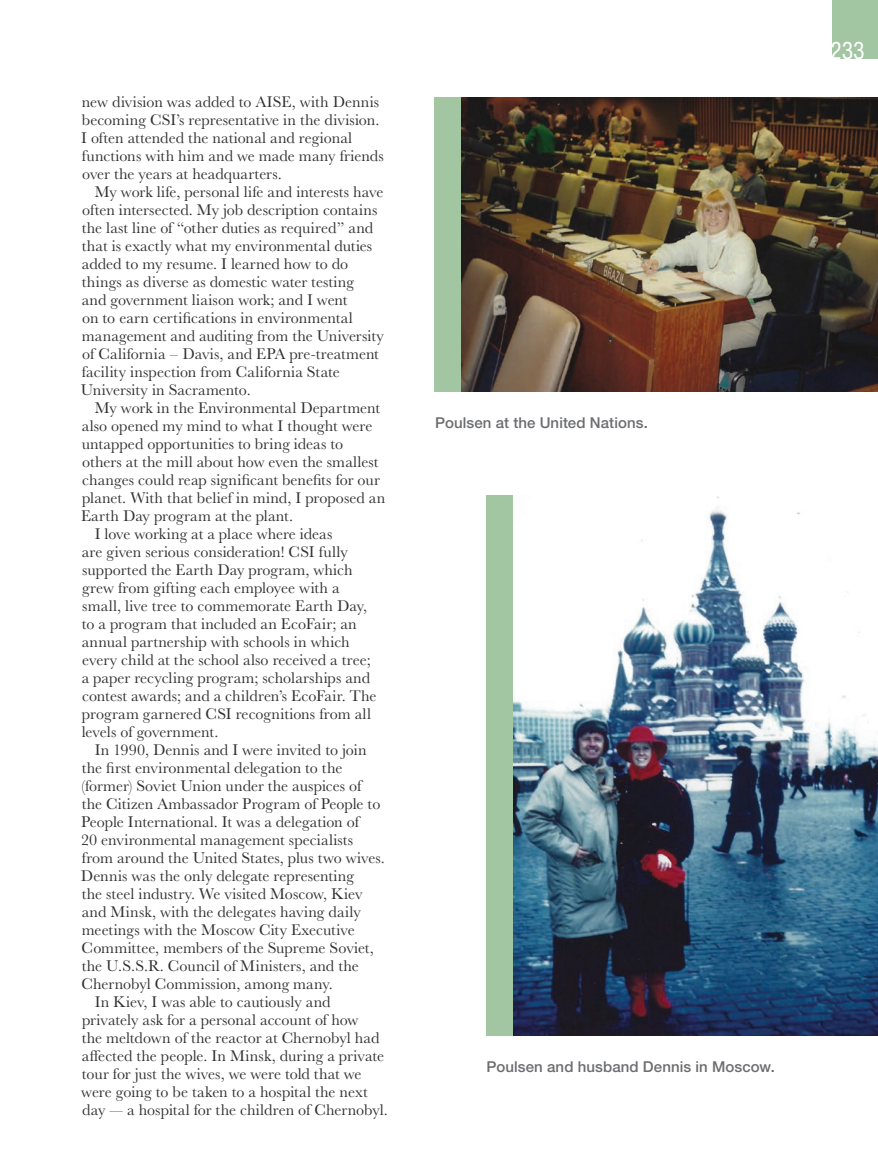
<style>
.page{position:relative;width:878px;height:1175px;background:#fff}
.page>*{position:absolute;margin:0;border:0;box-sizing:border-box;transform-origin:0 0}
.t1{font:24px "Helvetica Now Text Cn";color:#fff}
.t2{font:15.9px "Baskerville URW";letter-spacing:.005em;color:#312f30}
.t3{font:500 15px "Helvetica Neue";letter-spacing:.005em;color:#6c6d70}
</style>
<div class="page">
<div style="left:832px;top:0;width:46px;height:58px;background:#a2c5a2"></div>
<img style="left:461px;top:98px;width:417px;height:294px">
<div style="left:435px;top:98px;width:26px;height:294px;background:#a2c5a2"></div>
<img style="left:512px;top:495px;width:366px;height:540px">
<div style="left:486px;top:495px;width:26px;height:540px;background:#a2c5a2"></div>
<p class="t2" style="left:82px;top:90px;width:299px">new division was added to AISE, with Dennis</p>
<p class="t2" style="left:82px;top:108px;width:299px">becoming CSI’s representative in the division.</p>
<p class="t2" style="left:81px;top:126px;width:272px">I often attended the national and regional</p>
<p class="t2" style="left:82px;top:144px;width:303px">functions with him and we made many friends</p>
<p class="t2" style="left:82px;top:162px;width:201px">over the years at headquarters.</p>
<p class="t2" style="left:95px;top:180px;width:290px">My work life, personal life and interests have</p>
<p class="t2" style="left:82px;top:198px;width:297px">often intersected. My job description contains</p>
<p class="t2" style="left:82px;top:216px;width:293px">the last line of “other duties as required” and</p>
<p class="t2" style="left:82px;top:234px;width:292px">that is exactly what my environmental duties</p>
<p class="t2" style="left:82px;top:252px;width:268px">added to my resume. I learned how to do</p>
<p class="t2" style="left:82px;top:270px;width:274px">things as diverse as domestic water testing</p>
<p class="t2" style="left:82px;top:288px;width:267px">and government liaison work; and I went</p>
<p class="t2" style="left:82px;top:307px;width:272px">on to earn certifications in environmental</p>
<p class="t2" style="left:82px;top:325px;width:304px">management and auditing from the University</p>
<p class="t2" style="left:82px;top:343px;width:298px">of California – Davis, and EPA pre-treatment</p>
<p class="t2" style="left:82px;top:361px;width:259px">facility inspection from California State</p>
<p class="t2" style="left:81px;top:379px;width:171px">University in Sacramento.</p>
<p class="t2" style="left:95px;top:397px;width:287px">My work in the Environmental Department</p>
<p class="t2" style="left:82px;top:415px;width:292px">also opened my mind to what I thought were</p>
<p class="t2" style="left:82px;top:433px;width:263px">untapped opportunities to bring ideas to</p>
<p class="t2" style="left:82px;top:451px;width:298px">others at the mill about how even the smallest</p>
<p class="t2" style="left:82px;top:469px;width:299px">changes could reap significant benefits for our</p>
<p class="t2" style="left:82px;top:487px;width:305px">planet. With that belief in mind, I proposed an</p>
<p class="t2" style="left:81px;top:505px;width:213px">Earth Day program at the plant.</p>
<p class="t2" style="left:95px;top:523px;width:239px">I love working at a place where ideas</p>
<p class="t2" style="left:82px;top:541px;width:267px">are given serious consideration! CSI fully</p>
<p class="t2" style="left:82px;top:559px;width:272px">supported the Earth Day program, which</p>
<p class="t2" style="left:82px;top:577px;width:259px">grew from gifting each employee with a</p>
<p class="t2" style="left:82px;top:595px;width:286px">small, live tree to commemorate Earth Day,</p>
<p class="t2" style="left:82px;top:613px;width:276px">to a program that included an EcoFair; an</p>
<p class="t2" style="left:82px;top:631px;width:269px">annual partnership with schools in which</p>
<p class="t2" style="left:82px;top:649px;width:290px">every child at the school also received a tree;</p>
<p class="t2" style="left:82px;top:667px;width:290px">a paper recycling program; scholarships and</p>
<p class="t2" style="left:82px;top:685px;width:296px">contest awards; and a children’s EcoFair. The</p>
<p class="t2" style="left:82px;top:703px;width:290px">program garnered CSI recognitions from all</p>
<p class="t2" style="left:82px;top:721px;width:138px">levels of government.</p>
<p class="t2" style="left:95px;top:739px;width:273px">In 1990, Dennis and I were invited to join</p>
<p class="t2" style="left:82px;top:757px;width:262px">the first environmental delegation to the</p>
<p class="t2" style="left:82px;top:775px;width:281px">(former) Soviet Union under the auspices of</p>
<p class="t2" style="left:82px;top:793px;width:300px">the Citizen Ambassador Program of People to</p>
<p class="t2" style="left:81px;top:811px;width:279px">People International. It was a delegation of</p>
<p class="t2" style="left:81px;top:828px;width:274px">20 environmental management specialists</p>
<p class="t2" style="left:82px;top:846px;width:305px">from around the United States, plus two wives.</p>
<p class="t2" style="left:81px;top:864px;width:274px">Dennis was the only delegate representing</p>
<p class="t2" style="left:82px;top:882px;width:282px">the steel industry. We visited Moscow, Kiev</p>
<p class="t2" style="left:82px;top:900px;width:280px">and Minsk, with the delegates having daily</p>
<p class="t2" style="left:82px;top:918px;width:274px">meetings with the Moscow City Executive</p>
<p class="t2" style="left:82px;top:936px;width:294px">Committee, members of the Supreme Soviet,</p>
<p class="t2" style="left:82px;top:954px;width:278px">the U.S.S.R. Council of Ministers, and the</p>
<p class="t2" style="left:82px;top:972px;width:253px">Chernobyl Commission, among many.</p>
<p class="t2" style="left:95px;top:990px;width:237px">In Kiev, I was able to cautiously and</p>
<p class="t2" style="left:82px;top:1008px;width:278px">privately ask for a personal account of how</p>
<p class="t2" style="left:82px;top:1026px;width:299px">the meltdown of the reactor at Chernobyl had</p>
<p class="t2" style="left:82px;top:1044px;width:304px">affected the people. In Minsk, during a private</p>
<p class="t2" style="left:82px;top:1063px;width:281px">tour for just the wives, we were told that we</p>
<p class="t2" style="left:81px;top:1081px;width:288px">were going to be taken to a hospital the next</p>
<p class="t2" style="left:82px;top:1099px;width:307px">day — a hospital for the children of Chernobyl.</p>
<p class="t3" style="left:435px;top:413px;width:214px">Poulsen at the United Nations.</p>
<p class="t3" style="left:486px;top:1057px;width:290px">Poulsen and husband Dennis in Moscow.</p>
<p class="t1" style="left:830px;top:34px;width:36px">233</p>
</div>
